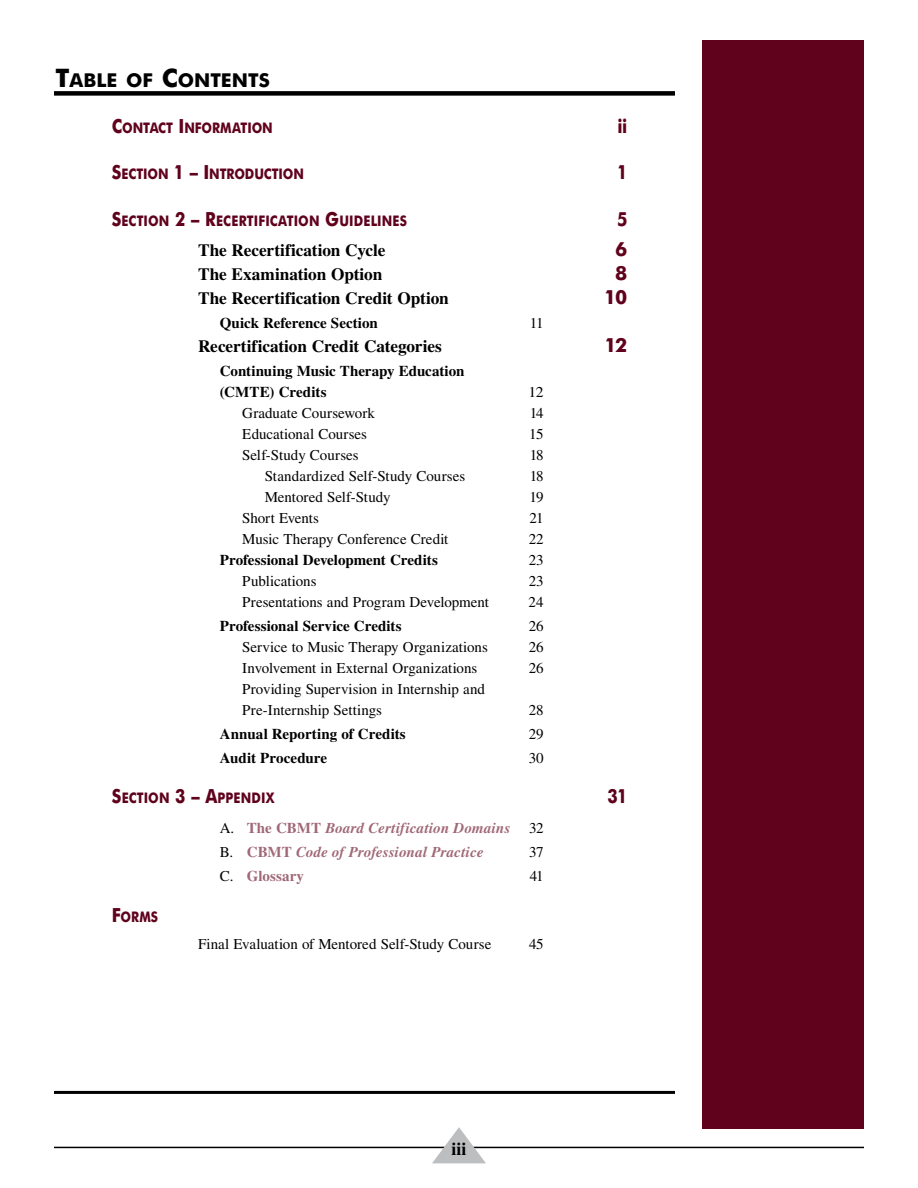
<style>
.page{position:relative;width:918px;height:1188px;background:#fff}
.page>*{position:absolute;margin:0;border:0;box-sizing:border-box;transform-origin:0 0}
.t1{font:700 19.5px "Futura BT";color:#60021c}
.t2{font:700 19.5px "Futura BT";color:#60021c;scale:.85 1}
.t3{font:700 19.5px "Futura BT";color:#60021c;scale:.85 1}
.t4{font:700 19.2px "Futura BT";color:#000}
.t5{font:700 18px "Times";color:#000}
.t6{font:700 17.25px "Times";letter-spacing:-.005em;color:#000}
.t7{font:15px/21px "Times";color:#000}
.t8{font:700 15px/21px "Times";color:#000}
.t9{font:italic 700 15px/24px "Times";letter-spacing:.01em;color:#a06777}
.t10{font:700 15px "Times";letter-spacing:.01em;color:#a06777}
.t11{font:15px "Times";color:#000;scale:1.04 1}
.t12{font:700 14.7px "Futura BT";letter-spacing:.005em;color:#60021c;scale:.85 1}
.s1{font-size:25.5px}
.s2{font-size:19.5px}
.s3{font-weight:400;font-style:normal;color:#000}
.s4{font-style:normal}
.s5{font-weight:400;color:#000}
</style>
<div class="page">
<div style="left:702px;top:40px;width:162px;height:1089px;background:#60021c"></div>
<hr style="left:54px;top:1091px;width:621px;height:3px;background:#000">
<div style="left:54px;top:91px;width:621px;height:5px;background:#000"></div>
<hr style="left:54px;top:1147px;width:810px;height:1px;background:#000">
<svg style="left:432px;top:1127px;width:54px;height:36px"></svg>
<p class="t4" style="left:56px;top:69px;width:216px"><span class="s1">T</span>ABLE OF <span class="s1">C</span>ONTENTS</p>
<p class="t12" style="left:112px;top:118px;width:191px"><span class="s2">C</span>ONTACT <span class="s2">I</span>NFORMATION</p>
<h1 class="t3" style="left:617px;top:114px;width:13px">ii</h1>
<p class="t12" style="left:112px;top:165px;width:228px"><span class="s2">S</span>ECTION <span class="s2">1 – I</span>NTRODUCTION</p>
<h1 class="t2" style="left:617px;top:160px;width:14px">1</h1>
<p class="t12" style="left:112px;top:211px;width:349px"><span class="s2">S</span>ECTION <span class="s2">2 – R</span>ECERTI FICATION <span class="s2">G</span>UIDELINES</p>
<h1 class="t2" style="left:617px;top:207px;width:14px">5</h1>
<p class="t6" style="left:198px;top:239px;width:189px">The Recertification Cycle</p>
<h1 class="t1" style="left:615px;top:237px;width:14px">6</h1>
<p class="t6" style="left:198px;top:263px;width:186px">The Examination Option</p>
<h1 class="t1" style="left:615px;top:261px;width:14px">8</h1>
<p class="t6" style="left:198px;top:287px;width:252px">The Recertification Credit Option</p>
<h1 class="t1" style="left:604px;top:285px;width:25px">10</h1>
<p class="t8" style="left:220px;top:312px;width:160px">Quick Reference Section</p>
<p class="t7" style="left:530px;top:312px;width:15px">11</p>
<p class="t6" style="left:198px;top:335px;width:245px">Recertification Credit Categories</p>
<h1 class="t1" style="left:604px;top:333px;width:25px">12</h1>
<p class="t8" style="left:220px;top:360px;width:246px">Continuing Music Therapy Education (CMTE) Credits</p>
<p class="t11" style="left:529px;top:383px;width:16px">12</p>
<p class="t7" style="left:242px;top:402px;width:134px">Graduate Coursework</p>
<p class="t7" style="left:530px;top:402px;width:16px">14</p>
<p class="t7" style="left:242px;top:423px;width:126px">Educational Courses</p>
<p class="t7" style="left:529px;top:423px;width:16px">15</p>
<p class="t7" style="left:242px;top:444px;width:118px">Self-Study Courses</p>
<p class="t7" style="left:530px;top:444px;width:16px">18</p>
<p class="t7" style="left:265px;top:465px;width:202px">Standardized Self-Study Courses</p>
<p class="t7" style="left:530px;top:465px;width:16px">18</p>
<p class="t7" style="left:265px;top:486px;width:127px">Mentored Self-Study</p>
<p class="t7" style="left:529px;top:486px;width:16px">19</p>
<p class="t7" style="left:242px;top:507px;width:78px">Short Events</p>
<p class="t7" style="left:530px;top:507px;width:16px">21</p>
<p class="t7" style="left:242px;top:528px;width:208px">Music Therapy Conference Credit</p>
<p class="t7" style="left:529px;top:528px;width:16px">22</p>
<p class="t8" style="left:220px;top:549px;width:220px">Professional Development Credits</p>
<p class="t7" style="left:529px;top:549px;width:16px">23</p>
<p class="t7" style="left:242px;top:570px;width:76px">Publications</p>
<p class="t7" style="left:529px;top:570px;width:16px">23</p>
<p class="t7" style="left:242px;top:591px;width:248px">Presentations and Program Development</p>
<p class="t7" style="left:529px;top:591px;width:17px">24</p>
<p class="t8" style="left:220px;top:615px;width:183px">Professional Service Credits</p>
<p class="t7" style="left:529px;top:615px;width:17px">26</p>
<p class="t7" style="left:242px;top:636px;width:247px">Service to Music Therapy Organizations</p>
<p class="t7" style="left:529px;top:636px;width:17px">26</p>
<p class="t7" style="left:242px;top:657px;width:237px">Involvement in External Organizations</p>
<p class="t7" style="left:529px;top:657px;width:17px">26</p>
<p class="t7" style="left:242px;top:678px;width:244px">Providing Supervision in Internship and<br>Pre-Internship Settings</p>
<p class="t7" style="left:529px;top:699px;width:17px">28</p>
<p class="t8" style="left:220px;top:723px;width:187px">Annual Reporting of Credits</p>
<p class="t7" style="left:529px;top:723px;width:16px">29</p>
<p class="t8" style="left:220px;top:747px;width:109px">Audit Procedure</p>
<p class="t7" style="left:529px;top:747px;width:16px">30</p>
<p class="t12" style="left:112px;top:789px;width:193px"><span class="s2">S</span>ECTION <span class="s2">3 – A</span>PPENDIX</p>
<h1 class="t2" style="left:607px;top:784px;width:25px">31</h1>
<p class="t9" style="left:220px;top:816px;width:325px"><span class="s3">A.</span> <span class="s4">The CBMT</span> Board Certification Domains <span class="s3">32<br>B.</span> <span class="s4">CBMT</span> Code of Professional Practice</p>
<p class="t7" style="left:529px;top:841px;width:16px">37</p>
<p class="t12" style="left:112px;top:907px;width:56px"><span class="s2">F</span>ORMS</p>
<p class="t10" style="left:220px;top:867px;width:86px"><span class="s5">C.</span> Glossary</p>
<p class="t7" style="left:530px;top:865px;width:16px">41</p>
<p class="t7" style="left:198px;top:933px;width:295px">Final Evaluation of Mentored Self-Study Course</p>
<p class="t7" style="left:529px;top:933px;width:16px">45</p>
<p class="t5" style="left:452px;top:1138px;width:16px">iii</p>
</div>
